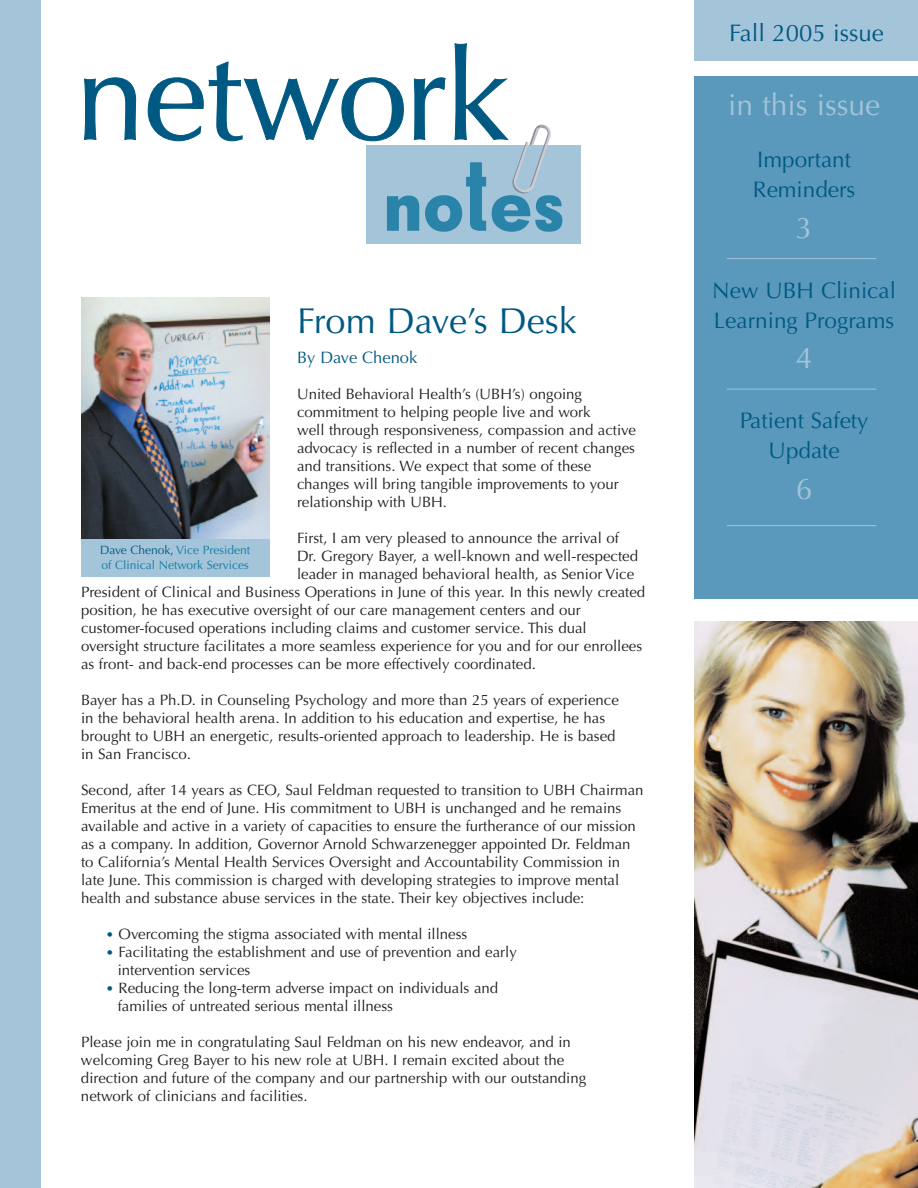
<style>
.page{position:relative;width:918px;height:1188px;background:#fff}
.page>*{position:absolute;margin:0;border:0;box-sizing:border-box;transform-origin:0 0}
.t1{font:36px "Optima";color:#005983}
.t2{font:30px "Optima";color:#a3c4d9}
.t3{font:24px "Optima";color:#005983}
.t4{font:22.5px/30px "Optima";color:#005983}
.t5{font:16.5px "Optima";color:#005983}
.t6{font:15px/18px "Optima";color:#231f20}
.t7{font:12px/15px "Optima";color:#147ca3}
.s1{color:#005983}
.s2{font-size:13.5px;color:#005983}
</style>
<div class="page">
<div style="left:366px;top:145px;width:215px;height:99px;background:#a3c4d9"></div>
<svg style="left:84px;top:77px;width:52px;height:63px"></svg>
<svg style="left:148px;top:43px;width:414px;height:189px"></svg>
<div style="left:695px;top:0;width:223px;height:61px;background:#a3c4d9"></div>
<div style="left:695px;top:76px;width:223px;height:522px;background:#5a99bb"></div>
<hr style="left:727px;top:258px;width:149px;height:1px;background:#a3c4d9">
<hr style="left:727px;top:389px;width:149px;height:1px;background:#a3c4d9">
<hr style="left:727px;top:525px;width:149px;height:1px;background:#a3c4d9">
<img style="left:695px;top:622px;width:223px;height:566px">
<img style="left:81px;top:297px;width:188px;height:242px">
<div style="left:81px;top:539px;width:188px;height:38px;background:#a3c4d9"></div>
<div style="left:0;top:0;width:40px;height:1188px;background:#a3c4d9"></div>
<p class="t7" style="left:100px;top:543px;width:152px"><span class="s1">Dave Chenok,</span> Vice President of Clinical Network Services</p>
<h1 class="t1" style="left:297px;top:306px;width:281px">From Dave’s Desk</h1>
<p class="t5" style="left:297px;top:351px;width:122px">By Dave Chenok</p>
<p class="t6" style="left:297px;top:386px;width:340px">United Behavioral Health’s (UBH’s) ongoing commitment to helping people live and work<br>well through responsiveness, compassion and active advocacy is reflected in a number of recent changes and transitions. We expect that some of these changes will bring tangible improvements to your relationship with UBH.</p>
<p class="t6" style="left:297px;top:530px;width:343px">First, I am very pleased to announce the arrival of<br>Dr. Gregory Bayer, a well-known and well-respected leader in managed behavioral health, as Senior Vice</p>
<p class="t6" style="left:81px;top:584px;width:566px">President of Clinical and Business Operations in June of this year. In this newly created position, he has executive oversight of our care management centers and our customer-focused operations including claims and customer service. This dual oversight structure facilitates a more seamless experience for you and for our enrollees as front- and back-end processes can be more effectively coordinated.</p>
<p class="t6" style="left:81px;top:692px;width:539px">Bayer has a Ph.D. in Counseling Psychology and more than 25 years of experience in the behavioral health arena. In addition to his education and expertise, he has brought to UBH an energetic, results-oriented approach to leadership. He is based in San Francisco.</p>
<p class="t6" style="left:81px;top:782px;width:564px">Second, after 14 years as CEO, Saul Feldman requested to transition to UBH Chairman Emeritus at the end of June. His commitment to UBH is unchanged and he remains available and active in a variety of capacities to ensure the furtherance of our mission as a company. In addition, Governor Arnold Schwarzenegger appointed Dr. Feldman to California’s Mental Health Services Oversight and Accountability Commission in late June. This commission is charged with developing strategies to improve mental health and substance abuse services in the state. Their key objectives include:</p>
<p class="t6" style="left:106px;top:926px;width:363px"><span class="s2">•</span> Overcoming the stigma associated with mental illness</p>
<p class="t6" style="left:118px;top:944px;width:401px;text-indent:-12px"><span class="s2">•</span> Facilitating the establishment and use of prevention and early intervention services</p>
<p class="t6" style="left:118px;top:980px;width:382px;text-indent:-12px"><span class="s2">•</span> Reducing the long-term adverse impact on individuals and families of untreated serious mental illness</p>
<p class="t6" style="left:81px;top:1034px;width:507px">Please join me in congratulating Saul Feldman on his new endeavor, and in welcoming Greg Bayer to his new role at UBH. I remain excited about the direction and future of the company and our partnership with our outstanding network of clinicians and facilities.</p>
<h3 class="t3" style="left:729px;top:23px;width:156px">Fall 2005 issue</h3>
<h2 class="t2" style="left:728px;top:92px;width:153px">in this issue</h2>
<h3 class="t4" style="left:753px;top:147px;width:104px">Important<br>Reminders</h3>
<h2 class="t2" style="left:796px;top:215px;width:18px">3</h2>
<h3 class="t4" style="left:712px;top:277px;width:185px">New UBH Clinical<br>Learning Programs</h3>
<h2 class="t2" style="left:796px;top:346px;width:18px">4</h2>
<h3 class="t4" style="left:740px;top:408px;width:130px;text-align:center">Patient Safety<br>Update</h3>
<h2 class="t2" style="left:796px;top:476px;width:18px">6</h2>
</div>
